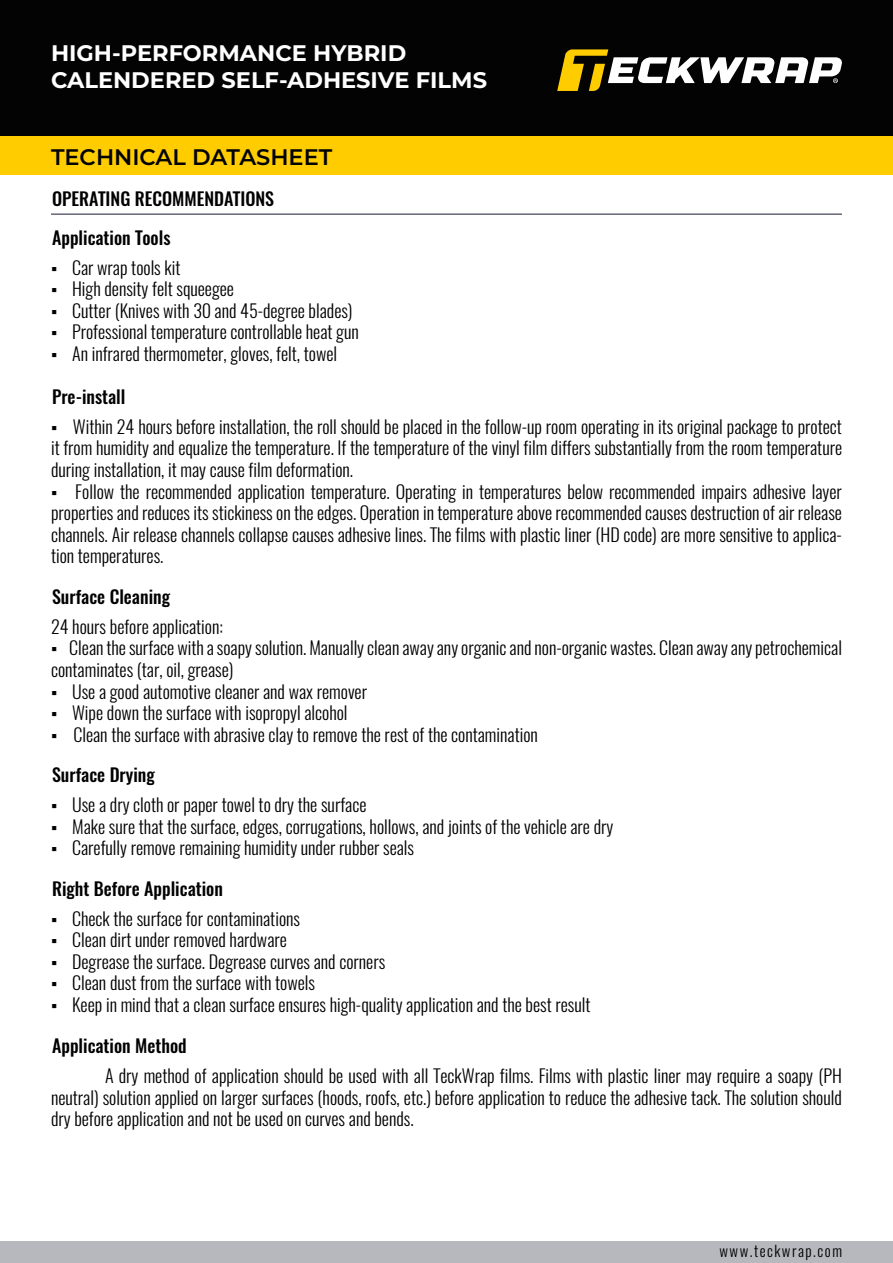
<style>
.page{position:relative;width:893px;height:1263px;background:#fff}
.page>*{position:absolute;margin:0;border:0;box-sizing:border-box;transform-origin:0 0}
.t1{font:700 22.5px/27px "Montserrat";color:#fff}
.t2{font:600 22.5px "Montserrat";color:#020302}
.t3{font:300 18px/21.6px "Oswald";color:#000;text-align:justify}
.t4{font:500 18px "Oswald";color:#000}
.t5{font:300 15px "Oswald";letter-spacing:.1em;color:#000}
.s1{font-family:"Arial";font-weight:400}
</style>
<div class="page">
<div style="left:0;top:0;width:893px;height:136px;background:#020302"></div>
<div style="left:0;top:136px;width:893px;height:38px;background:#fc0"></div>
<div style="left:0;top:1242px;width:893px;height:21px;background:#b7b8bd"></div>
<hr style="left:51px;top:214px;width:791px;height:1px;background:#30324a">
<svg style="left:557px;top:49px;width:285px;height:42px"></svg>
<p class="t1" style="left:51px;top:39px;width:437px">HIGH-PERFORMANCE HYBRID<br>CALENDERED SELF-ADHESIVE FILMS</p>
<p class="t2" style="left:51px;top:142px;width:283px">TECHNICAL DATASHEET</p>
<p class="t4" style="left:52px;top:187px;width:224px">OPERATING RECOMMENDATIONS</p>
<p class="t4" style="left:52px;top:225px;width:120px">Application Tools</p>
<p class="t3" style="left:51px;top:256px;width:131px"><span class="s1">▪</span> Car wrap tools kit</p>
<p class="t3" style="left:51px;top:278px;width:185px"><span class="s1">▪</span> High density felt squeegee</p>
<p class="t3" style="left:51px;top:300px;width:303px"><span class="s1">▪</span> Cutter (Knives with 30 and 45-degree blades)</p>
<p class="t3" style="left:51px;top:321px;width:309px"><span class="s1">▪</span> Professional temperature controllable heat gun</p>
<p class="t3" style="left:51px;top:343px;width:288px"><span class="s1">▪</span> An infrared thermometer, gloves, felt, towel</p>
<p class="t4" style="left:52px;top:384px;width:75px">Pre-install</p>
<p class="t3" style="left:51px;top:416px;width:793px"><span class="s1">▪</span> Within 24 hours before installation, the roll should be placed in the follow-up room operating in its original package to protect it from humidity and equalize the temperature. If the temperature of the vinyl film differs substantially from the room temperature during installation, it may cause film deformation.</p>
<p class="t3" style="left:51px;top:481px;width:792px"><span class="s1">▪</span> Follow the recommended application temperature. Operating in temperatures below recommended impairs adhesive layer properties and reduces its stickiness on the edges. Operation in temperature above recommended causes destruction of air release channels. Air release channels collapse causes adhesive lines. The films with plastic liner (HD code) are more sensitive to applica&shy;tion temperatures.</p>
<p class="t4" style="left:52px;top:584px;width:119px">Surface Cleaning</p>
<p class="t3" style="left:51px;top:616px;width:173px">24 hours before application:</p>
<p class="t3" style="left:51px;top:637px;width:792px"><span class="s1">▪</span> Clean the surface with a soapy solution. Manually clean away any organic and non-organic wastes. Clean away any petrochemical contaminates (tar, oil, grease)</p>
<p class="t3" style="left:51px;top:680px;width:318px"><span class="s1">▪</span> Use a good automotive cleaner and wax remover</p>
<p class="t3" style="left:51px;top:702px;width:298px"><span class="s1">▪</span> Wipe down the surface with isopropyl alcohol</p>
<p class="t3" style="left:51px;top:724px;width:488px"><span class="s1">▪</span> Clean the surface with abrasive clay to remove the rest of the contamination</p>
<p class="t4" style="left:52px;top:762px;width:104px">Surface Drying</p>
<p class="t3" style="left:51px;top:794px;width:317px"><span class="s1">▪</span> Use a dry cloth or paper towel to dry the surface</p>
<p class="t3" style="left:51px;top:816px;width:564px"><span class="s1">▪</span> Make sure that the surface, edges, corrugations, hollows, and joints of the vehicle are dry</p>
<p class="t3" style="left:51px;top:837px;width:365px"><span class="s1">▪</span> Carefully remove remaining humidity under rubber seals</p>
<p class="t4" style="left:52px;top:876px;width:172px">Right Before Application</p>
<p class="t3" style="left:51px;top:907px;width:251px"><span class="s1">▪</span> Check the surface for contaminations</p>
<p class="t3" style="left:51px;top:929px;width:237px"><span class="s1">▪</span> Clean dirt under removed hardware</p>
<p class="t3" style="left:51px;top:951px;width:336px"><span class="s1">▪</span> Degrease the surface. Degrease curves and corners</p>
<p class="t3" style="left:51px;top:972px;width:265px"><span class="s1">▪</span> Clean dust from the surface with towels</p>
<p class="t3" style="left:51px;top:994px;width:541px"><span class="s1">▪</span> Keep in mind that a clean surface ensures high-quality application and the best result</p>
<p class="t4" style="left:52px;top:1033px;width:136px">Application Method</p>
<p class="t3" style="left:51px;top:1065px;width:792px;text-indent:54px">A dry method of application should be used with all TeckWrap films. Films with plastic liner may require a soapy (PH neutral) solution applied on larger surfaces (hoods, roofs, etc.) before application to reduce the adhesive tack. The solution should dry before application and not be used on curves and bends.</p>
<p class="t5" style="left:719px;top:1241px;width:124px">www.teckwrap.com</p>
</div>
